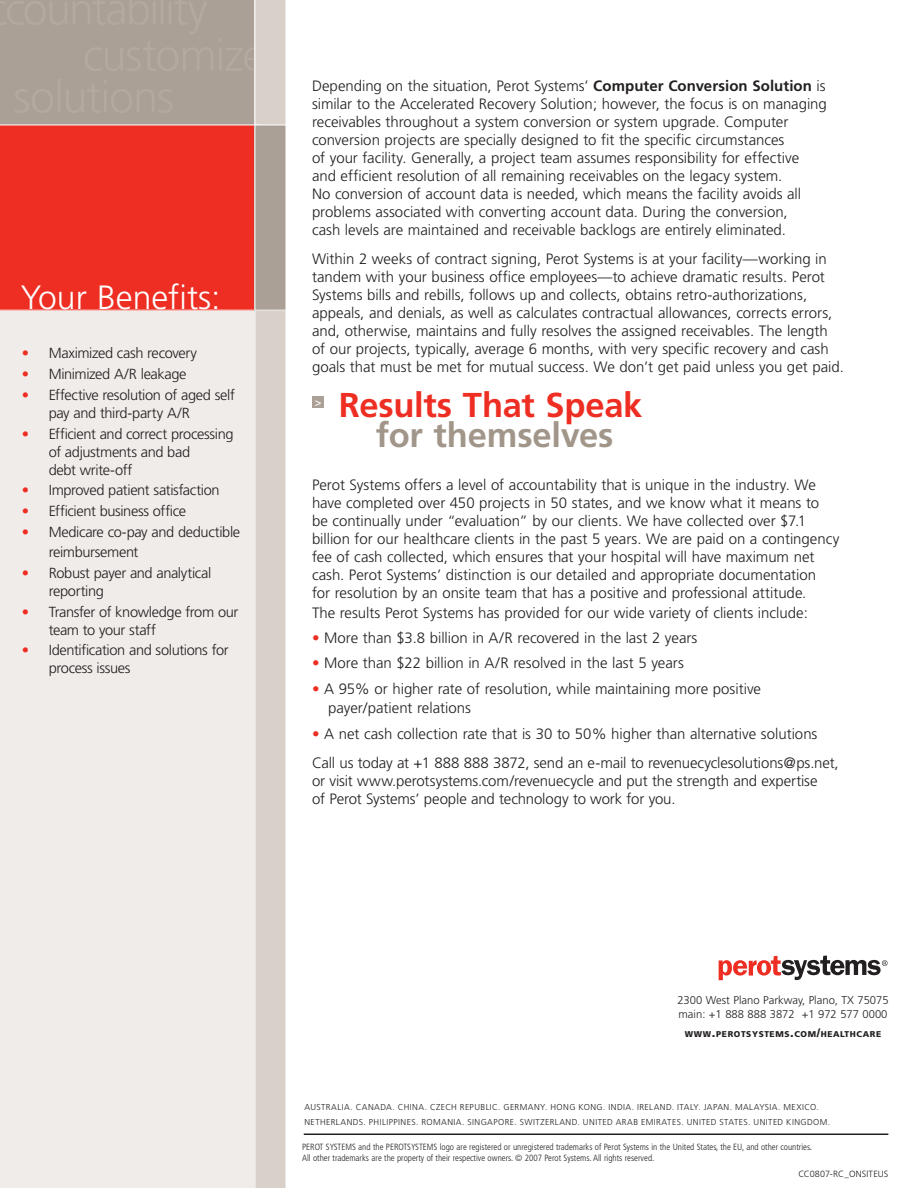
<style>
.page{position:relative;width:918px;height:1188px;background:#fff}
.page>*{position:absolute;margin:0;border:0;box-sizing:border-box;transform-origin:0 0}
.ChallnegeSolutionRes{font:700 34.5px "Frutiger";letter-spacing:-.01em;color:#ee2e22}
.ChallnegeSolutionRes-2{font:700 34.5px "Frutiger";letter-spacing:-.005em;color:#a19689}
.Body_Main{font:300 33.6px "Frutiger";color:#fff}
.BODY_text{font:300 15px/18px "Frutiger";color:#231f20}
.Para_bullet_1{font:300 15px/19.5px "Frutiger";color:#231f20}
.sidebar_Front_Bullet{font:300 14.7px/18px "Frutiger";letter-spacing:-.025em;color:#231f20}
.t1{font:300 11.25px/13.5px "Frutiger";color:#231f20}
.t2{font:11.1px "Frutiger";color:#fff}
.t3{font:300 condensed 9px/10.5px "Frutiger";color:#231f20}
.t4{font:300 9px "Frutiger";letter-spacing:.01em;color:#231f20}
.t5{font:300 8.55px "Frutiger";letter-spacing:.05em;color:#231f20}
.t6{font:900 8.4px "Frutiger";letter-spacing:.07em;color:#231f20}
.s1{color:#ee2e22}
.s2{font-weight:700}
.s3{font-size:12px}
</style>
<div class="page">
<svg style="left:719px;top:956px;width:169px;height:24px"></svg>
<svg style="left:0;top:0;width:286px;height:1188px;background:#e6e0dc"></svg>
<div style="left:0;top:125px;width:255px;height:186px;background:#ee2e22"></div>
<div style="left:255px;top:125px;width:31px;height:185px;background:#aba095"></div>
<div style="left:255px;top:125px;width:31px;height:186px;border:1px solid #fff"></div>
<div style="left:312px;top:396px;width:12px;height:12px;background:#aba095"></div>
<hr style="left:304px;top:1134px;width:584px;height:1px;background:#231f20">
<p class="Body_Main" style="left:21px;top:279px;width:201px">Your Benefits:</p>
<p class="sidebar_Front_Bullet" style="left:22px;top:345px;width:177px"><span class="s1">•</span> Maximized cash recovery</p>
<p class="sidebar_Front_Bullet" style="left:22px;top:365px;width:166px"><span class="s1">•</span> Minimized A/R leakage</p>
<p class="sidebar_Front_Bullet" style="left:49px;top:386px;width:188px;text-indent:-27px"><span class="s1">•</span> Effective resolution of aged self pay and third-party A/R</p>
<p class="sidebar_Front_Bullet" style="left:49px;top:425px;width:186px;text-indent:-27px"><span class="s1">•</span> Efficient and correct processing of adjustments and bad<br>debt write-off</p>
<p class="sidebar_Front_Bullet" style="left:22px;top:481px;width:200px"><span class="s1">•</span> Improved patient satisfaction</p>
<p class="sidebar_Front_Bullet" style="left:22px;top:502px;width:166px"><span class="s1">•</span> Efficient business office</p>
<p class="sidebar_Front_Bullet" style="left:22px;top:523px;width:220px"><span class="s1">•</span> Medicare co-pay and deductible</p>
<p class="sidebar_Front_Bullet" style="left:49px;top:544px;width:91px">reimbursement</p>
<p class="sidebar_Front_Bullet" style="left:49px;top:564px;width:164px;text-indent:-27px"><span class="s1">•</span> Robust payer and analytical reporting</p>
<p class="sidebar_Front_Bullet" style="left:49px;top:603px;width:191px;text-indent:-27px"><span class="s1">•</span> Transfer of knowledge from our team to your staff</p>
<p class="sidebar_Front_Bullet" style="left:49px;top:642px;width:182px;text-indent:-27px"><span class="s1">•</span> Identification and solutions for process issues</p>
<p class="BODY_text" style="left:312px;top:77px;width:516px">Depending on the situation, Perot Systems’ <span class="s2">Computer Conversion Solution</span> is similar to the Accelerated Recovery Solution; however, the focus is on managing receivables throughout a system conversion or system upgrade. Computer conversion projects are specially designed to fit the specific circumstances<br>of your facility. Generally, a project team assumes responsibility for effective and efficient resolution of all remaining receivables on the legacy system.<br>No conversion of account data is needed, which means the facility avoids all problems associated with converting account data. During the conversion,<br>cash levels are maintained and receivable backlogs are entirely eliminated.</p>
<p class="BODY_text" style="left:312px;top:250px;width:533px">Within 2 weeks of contract signing, Perot Systems is at your facility—working in tandem with your business office employees—to achieve dramatic results. Perot Systems bills and rebills, follows up and collects, obtains retro-authorizations, appeals, and denials, as well as calculates contractual allowances, corrects errors, and, otherwise, maintains and fully resolves the assigned receivables. The length of our projects, typically, average 6 months, with very specific recovery and cash goals that must be met for mutual success. We don’t get paid unless you get paid.</p>
<p class="t2" style="left:315px;top:395px;width:8px">&gt;</p>
<p class="ChallnegeSolutionRes" style="left:339px;top:384px;width:305px">Results That Speak</p>
<p class="ChallnegeSolutionRes-2" style="left:376px;top:415px;width:239px">for themselves</p>
<p class="BODY_text" style="left:312px;top:476px;width:529px">Perot Systems offers a level of accountability that is unique in the industry. We have completed over 450 projects in 50 states, and we know what it means to<br>be continually under “evaluation” by our clients. We have collected over $7.1 billion for our healthcare clients in the past 5 years. We are paid on a contingency fee of cash collected, which ensures that your hospital will have maximum net cash. Perot Systems’ distinction is our detailed and appropriate documentation<br>for resolution by an onsite team that has a positive and professional attitude.</p>
<p class="BODY_text" style="left:312px;top:604px;width:497px">The results Perot Systems has provided for our wide variety of clients include:</p>
<p class="Para_bullet_1" style="left:312px;top:628px;width:387px"><span class="s1">•</span> More than $3.8 billion in A/R recovered in the last 2 years</p>
<p class="Para_bullet_1" style="left:312px;top:654px;width:373px"><span class="s1">•</span> More than $22 billion in A/R resolved in the last 5 years</p>
<p class="Para_bullet_1" style="left:328px;top:679px;width:434px;text-indent:-16px"><span class="s1">•</span> A 95% or higher rate of resolution, while maintaining more positive payer/patient relations</p>
<p class="Para_bullet_1" style="left:312px;top:724px;width:507px"><span class="s1">•</span> A net cash collection rate that is 30 to 50% higher than alternative solutions</p>
<p class="BODY_text" style="left:312px;top:754px;width:528px">Call us today at +1 888 888 3872, send an e-mail to revenuecyclesolutions@ps.net, or visit www.perotsystems.com/revenuecycle and put the strength and expertise<br>of Perot Systems’ people and technology to work for you.</p>
<p class="t1" style="left:677px;top:994px;width:213px">2300 West Plano Parkway, Plano, TX 75075 main: +1 888 888 3872 +1 972 577 0000</p>
<p class="t6" style="left:685px;top:1029px;width:198px">WWW<span class="s3">.</span>PEROTSYSTEMS<span class="s3">.</span>COM<span class="s3">/</span>HEALTHCARE</p>
<p class="t5" style="left:304px;top:1102px;width:18px">Austra</p>
<p class="t5" style="left:337px;top:1102px;width:180px">lia. CANADA. CHINA. CZECH republic . Germany</p>
<p class="t5" style="left:545px;top:1102px;width:19px">. Hong</p>
<p class="t5" style="left:579px;top:1102px;width:13px">Kong</p>
<p class="t5" style="left:603px;top:1102px;width:14px">. India</p>
<p class="t5" style="left:632px;top:1102px;width:82px">. IRELAND. ITALY. Japan</p>
<p class="t5" style="left:730px;top:1102px;width:30px">. malaysia</p>
<p class="t5" style="left:778px;top:1102px;width:12px">. mexico</p>
<p class="t5" style="left:816px;top:1102px;width:4px">.</p>
<p class="t5" style="left:304px;top:1117px;width:12px">Nether</p>
<p class="t5" style="left:336px;top:1117px;width:12px">land</p>
<p class="t5" style="left:359px;top:1117px;width:33px">S. philippine</p>
<p class="t5" style="left:411px;top:1117px;width:17px">S. romania</p>
<p class="t5" style="left:462px;top:1117px;width:17px">. Singapore</p>
<p class="t5" style="left:515px;top:1117px;width:17px">. Switzer</p>
<p class="t5" style="left:555px;top:1117px;width:12px">land</p>
<p class="t5" style="left:578px;top:1117px;width:182px">. U NITED ARAB EMIRATES. U NITED STATES. United</p>
<p class="t5" style="left:786px;top:1117px;width:13px">Kingdom</p>
<p class="t5" style="left:828px;top:1117px;width:4px">.</p>
<p class="t3" style="left:302px;top:1142px;width:512px">PEROT SYSTEMS and the PEROTSYSTEMS logo are registered or unregistered trademarks of Perot Systems in the United States, the EU, and other countries.<br>All other trademarks are the property of their respective owners. © 2007 Perot Systems. All rights reserved.</p>
<p class="t4" style="left:798px;top:1169px;width:91px">CC0807-RC_ONSITEUS</p>
</div>
